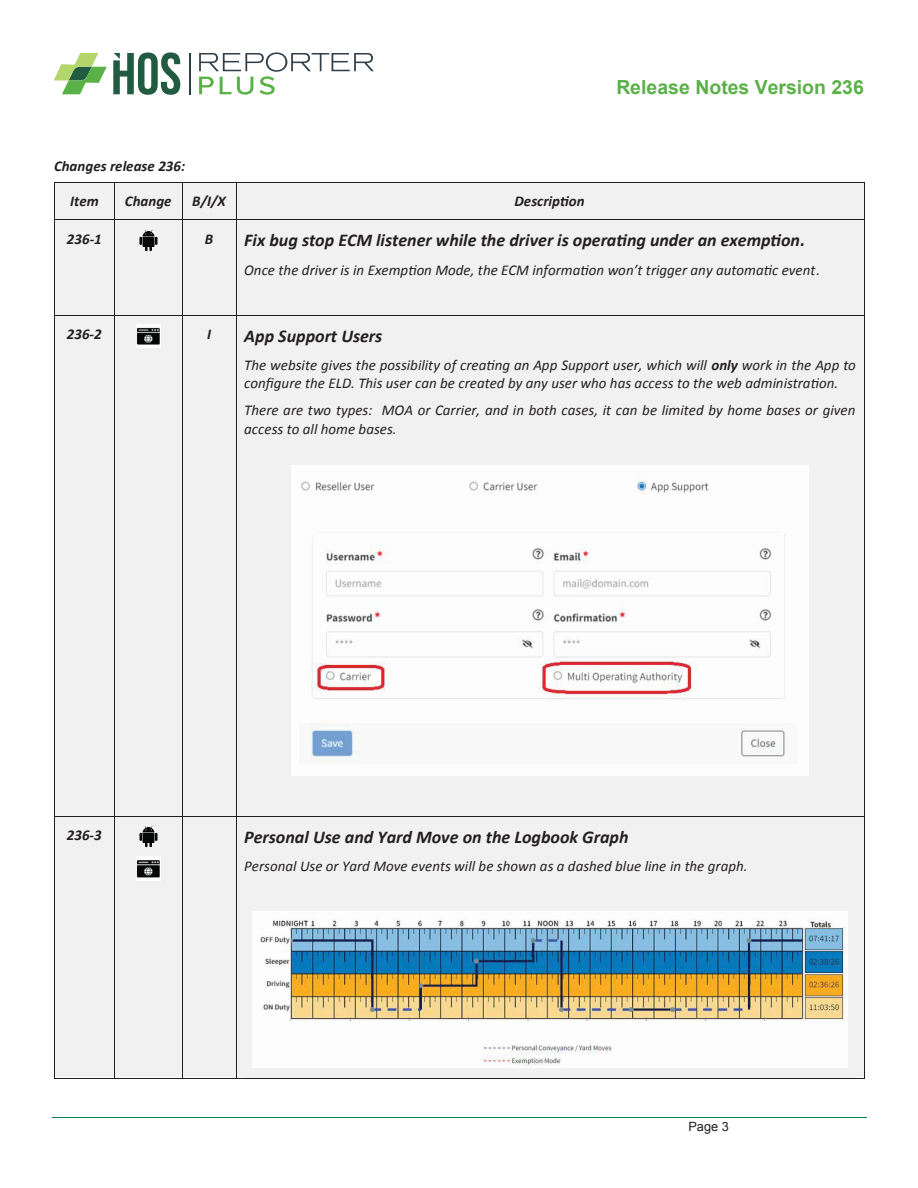
<style>
.page{position:relative;width:918px;height:1188px;background:#fff}
.page>*{position:absolute;margin:0;border:0;box-sizing:border-box;transform-origin:0 0}
.t1{font:700 19.5px "Arial";color:#5ab147}
.t2{font:italic 700 18px "Calibri";color:#231f20}
.t3{font:italic 15px/18.3px "Calibri";letter-spacing:.005em;color:#231f20}
.t4{font:italic 700 15px "Calibri";color:#231f20}
.t5{font:12.75px "Arial";color:#231f20}
.s1{font-weight:700}
</style>
<div class="page">
<hr style="left:52px;top:1117px;width:814px;height:1px;background:#008344">
<div style="left:55px;top:183px;width:59px;height:36px;background:#f1f1f2"></div>
<div style="left:115px;top:183px;width:67px;height:36px;background:#f1f1f2"></div>
<div style="left:183px;top:183px;width:53px;height:36px;background:#f1f1f2"></div>
<div style="left:237px;top:183px;width:627px;height:36px;background:#f1f1f2"></div>
<hr style="left:55px;top:182px;width:59px;height:1px;background:#231f20">
<hr style="left:115px;top:182px;width:67px;height:1px;background:#231f20">
<hr style="left:183px;top:182px;width:53px;height:1px;background:#231f20">
<hr style="left:237px;top:182px;width:627px;height:1px;background:#231f20">
<hr style="left:54px;top:183px;width:1px;height:36px;background:#231f20">
<hr style="left:114px;top:183px;width:1px;height:36px;background:#231f20">
<hr style="left:182px;top:183px;width:1px;height:36px;background:#231f20">
<hr style="left:236px;top:183px;width:1px;height:36px;background:#231f20">
<hr style="left:864px;top:183px;width:1px;height:36px;background:#231f20">
<div style="left:55px;top:220px;width:59px;height:95px;background:#f1f1f2"></div>
<div style="left:115px;top:220px;width:67px;height:95px;background:#f1f1f2"></div>
<div style="left:183px;top:220px;width:53px;height:95px;background:#f1f1f2"></div>
<div style="left:237px;top:220px;width:627px;height:95px;background:#f1f1f2"></div>
<hr style="left:55px;top:219px;width:59px;height:1px;background:#231f20">
<hr style="left:115px;top:219px;width:67px;height:1px;background:#231f20">
<hr style="left:183px;top:219px;width:53px;height:1px;background:#231f20">
<hr style="left:237px;top:219px;width:627px;height:1px;background:#231f20">
<hr style="left:54px;top:220px;width:1px;height:95px;background:#231f20">
<hr style="left:114px;top:220px;width:1px;height:95px;background:#231f20">
<hr style="left:182px;top:220px;width:1px;height:95px;background:#231f20">
<hr style="left:236px;top:220px;width:1px;height:95px;background:#231f20">
<hr style="left:864px;top:220px;width:1px;height:95px;background:#231f20">
<div style="left:55px;top:316px;width:59px;height:500px;background:#f1f1f2"></div>
<div style="left:115px;top:316px;width:67px;height:500px;background:#f1f1f2"></div>
<div style="left:183px;top:316px;width:53px;height:500px;background:#f1f1f2"></div>
<div style="left:237px;top:316px;width:627px;height:500px;background:#f1f1f2"></div>
<hr style="left:55px;top:315px;width:59px;height:1px;background:#231f20">
<hr style="left:115px;top:315px;width:67px;height:1px;background:#231f20">
<hr style="left:183px;top:315px;width:53px;height:1px;background:#231f20">
<hr style="left:237px;top:315px;width:627px;height:1px;background:#231f20">
<hr style="left:54px;top:316px;width:1px;height:500px;background:#231f20">
<hr style="left:114px;top:316px;width:1px;height:500px;background:#231f20">
<hr style="left:182px;top:316px;width:1px;height:500px;background:#231f20">
<hr style="left:236px;top:316px;width:1px;height:500px;background:#231f20">
<hr style="left:864px;top:316px;width:1px;height:500px;background:#231f20">
<div style="left:55px;top:816px;width:59px;height:261px;background:#f1f1f2"></div>
<div style="left:115px;top:816px;width:67px;height:261px;background:#f1f1f2"></div>
<div style="left:183px;top:816px;width:53px;height:261px;background:#f1f1f2"></div>
<div style="left:237px;top:816px;width:627px;height:261px;background:#f1f1f2"></div>
<hr style="left:55px;top:816px;width:59px;height:1px;background:#231f20">
<hr style="left:115px;top:816px;width:67px;height:1px;background:#231f20">
<hr style="left:183px;top:816px;width:53px;height:1px;background:#231f20">
<hr style="left:237px;top:816px;width:627px;height:1px;background:#231f20">
<hr style="left:54px;top:816px;width:1px;height:262px;background:#231f20">
<hr style="left:55px;top:1078px;width:59px;height:1px;background:#231f20">
<hr style="left:114px;top:816px;width:1px;height:262px;background:#231f20">
<hr style="left:115px;top:1078px;width:67px;height:1px;background:#231f20">
<hr style="left:182px;top:816px;width:1px;height:262px;background:#231f20">
<hr style="left:183px;top:1078px;width:53px;height:1px;background:#231f20">
<hr style="left:236px;top:816px;width:1px;height:262px;background:#231f20">
<hr style="left:237px;top:1078px;width:627px;height:1px;background:#231f20">
<hr style="left:864px;top:816px;width:1px;height:262px;background:#231f20">
<img style="left:139px;top:229px;width:19px;height:23px">
<img style="left:137px;top:324px;width:23px;height:24px">
<img style="left:291px;top:465px;width:517px;height:311px">
<img style="left:139px;top:825px;width:19px;height:23px">
<img style="left:137px;top:857px;width:23px;height:23px">
<img style="left:253px;top:911px;width:594px;height:157px">
<svg style="left:113px;top:52px;width:67px;height:43px"></svg>
<svg style="left:199px;top:52px;width:175px;height:43px"></svg>
<hr style="left:189px;top:53px;width:1px;height:41px;background:#323f49">
<svg style="left:54px;top:53px;width:53px;height:41px"></svg>
<h1 class="t1" style="left:616px;top:74px;width:249px">Release Notes Version 236</h1>
<p class="t4" style="left:54px;top:155px;width:133px">Changes release 236:</p>
<p class="t4" style="left:70px;top:191px;width:30px">Item</p>
<p class="t4" style="left:125px;top:191px;width:48px">Change</p>
<p class="t4" style="left:192px;top:191px;width:35px">B/I/X</p>
<p class="t4" style="left:515px;top:191px;width:71px">Description</p>
<p class="t4" style="left:67px;top:228px;width:36px">236-1</p>
<p class="t4" style="left:205px;top:228px;width:10px">B</p>
<p class="t2" style="left:244px;top:228px;width:563px">Fix bug stop ECM listener while the driver is operating under an exemption.</p>
<p class="t3" style="left:244px;top:260px;width:577px">Once the driver is in Exemption Mode, the ECM information won’t trigger any automatic event.</p>
<p class="t4" style="left:67px;top:323px;width:36px">236-2</p>
<p class="t4" style="left:207px;top:323px;width:5px">I</p>
<p class="t2" style="left:244px;top:323px;width:140px">App Support Users</p>
<p class="t3" style="left:244px;top:355px;width:613px">The website gives the possibility of creating an App Support user, which will <span class="s1">only</span> work in the App to configure the ELD. This user can be created by any user who has access to the web administration.</p>
<p class="t3" style="left:244px;top:401px;width:613px">There are two types: MOA or Carrier, and in both cases, it can be limited by home bases or given access to all home bases.</p>
<p class="t4" style="left:67px;top:824px;width:36px">236-3</p>
<p class="t2" style="left:244px;top:824px;width:386px">Personal Use and Yard Move on the Logbook Graph</p>
<p class="t3" style="left:244px;top:856px;width:505px">Personal Use or Yard Move events will be shown as a dashed blue line in the graph.</p>
<p class="t5" style="left:688px;top:1118px;width:42px">Page 3</p>
</div>
